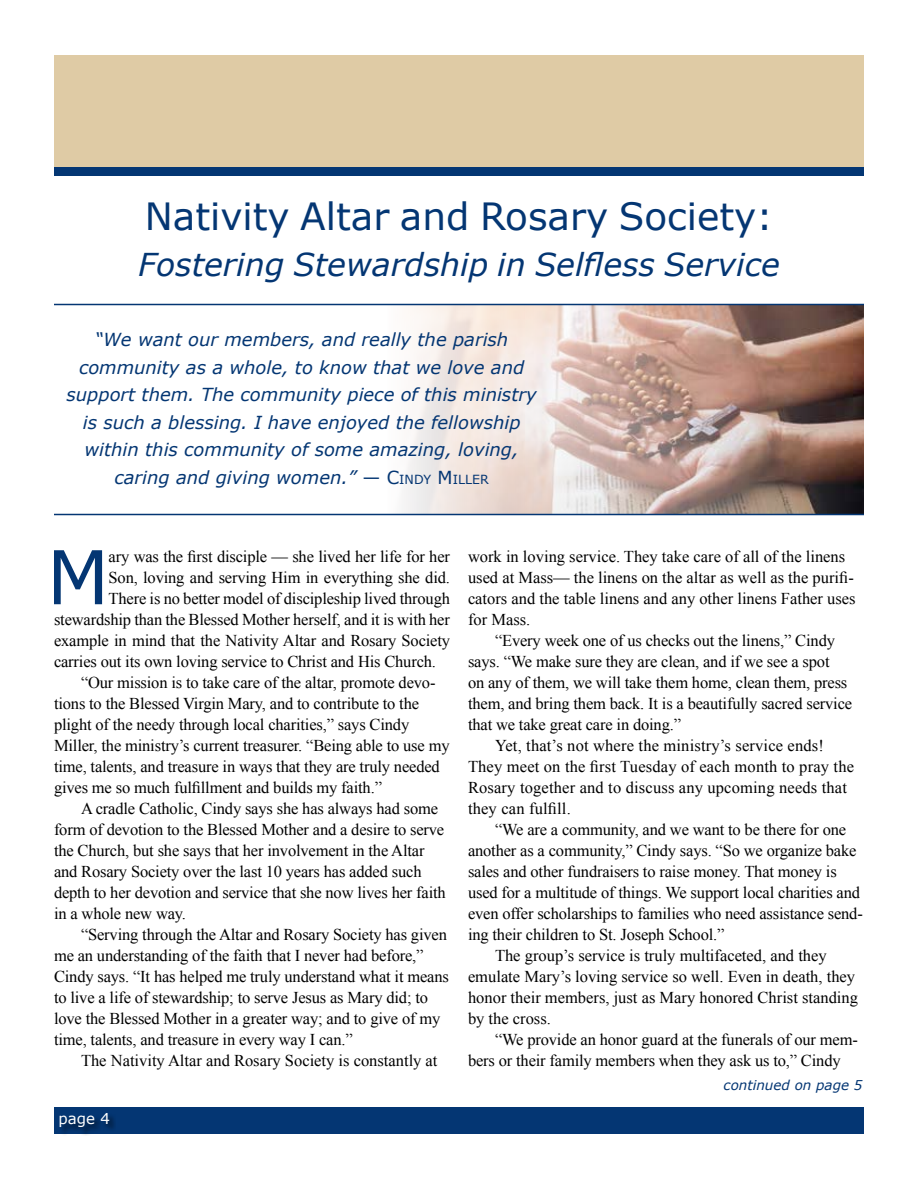
<style>
.page{position:relative;width:918px;height:1188px;background:#fff}
.page>*{position:absolute;margin:0;border:0;box-sizing:border-box;transform-origin:0 0}
.Single_Drop{font:74.25px "Verdana";color:#043673}
.t1{font:37.5px "Verdana";color:#043673}
.Subtitle{font:italic 31.5px "Verdana";color:#043673}
.Pull_Quote{font:italic 18px/27.6px "Verdana";color:#043673;text-align:center}
.p1{font:16.5px/21px "Times New Roman";letter-spacing:-.01em;color:#000}
.Single_Drop-2{font:16.5px "Times New Roman";letter-spacing:-.01em;color:#000}
.p1-2{font:16.5px/21px "Times New Roman";letter-spacing:.01em;color:#000}
.t2{font:15px "Verdana";color:#fff}
.t3{font:italic 13.5px "Verdana";color:#043673}
.s1{font-style:normal}
.s2{font-style:normal;font-size:12.6px}
</style>
<div class="page">
<div style="left:54px;top:1107px;width:810px;height:27px;background:#043673"></div>
<div style="left:54px;top:55px;width:810px;height:113px;background:#dfcba5"></div>
<div style="left:60px;top:1113px;width:58px;height:23px;background:#000;opacity:.65"></div>
<div style="left:54px;top:167px;width:810px;height:9px;background:#043673"></div>
<img style="left:387px;top:305px;width:477px;height:209px">
<hr style="left:54px;top:304px;width:810px;height:1px;background:#043673">
<hr style="left:54px;top:514px;width:810px;height:1px;background:#043673">
<p class="t1" style="left:145px;top:190px;width:630px">Nativity Altar and Rosary Society:</p>
<p class="Subtitle" style="left:138px;top:245px;width:643px">Fostering Stewardship in Selfless Service</p>
<p class="Pull_Quote" style="left:67px;top:326px;width:472px">“We want our members, and really the parish community as a whole, to know that we love and support them. The community piece of this ministry is such a blessing. I have enjoyed the fellowship within this community of some amazing, loving, caring and giving women.” <span class="s1">— C</span><span class="s2">INDY</span> <span class="s1">M</span><span class="s2">ILLER</span></p>
<p class="Single_Drop" style="left:47px;top:526px;width:64px">M</p>
<p class="Single_Drop-2" style="left:109px;top:546px;width:343px">ary was the first disciple — she lived her life for her</p>
<p class="Single_Drop-2" style="left:109px;top:567px;width:343px">Son, loving and serving Him in everything she did.</p>
<p class="Single_Drop-2" style="left:109px;top:588px;width:343px">There is no better model of discipleship lived through</p>
<p class="Single_Drop-2" style="left:54px;top:609px;width:397px">stewardship than the Blessed Mother herself, and it is with her</p>
<p class="Single_Drop-2" style="left:54px;top:630px;width:398px">example in mind that the Nativity Altar and Rosary Society</p>
<p class="Single_Drop-2" style="left:54px;top:651px;width:384px">carries out its own loving service to Christ and His Church.</p>
<p class="p1" style="left:54px;top:672px;width:397px;text-indent:27px">“Our mission is to take care of the altar, promote devo&shy;tions to the Blessed Virgin Mary, and to contribute to the plight of the needy through local charities,” says Cindy Miller, the ministry’s current treasurer. “Being able to use my time, talents, and treasure in ways that they are truly needed gives me so much fulfillment and builds my faith.”</p>
<p class="p1" style="left:54px;top:798px;width:393px;text-indent:27px">A cradle Catholic, Cindy says she has always had some form of devotion to the Blessed Mother and a desire to serve the Church, but she says that her involvement in the Altar and Rosary Society over the last 10 years has added such depth to her devotion and service that she now lives her faith in a whole new way.</p>
<p class="p1" style="left:54px;top:924px;width:396px;text-indent:27px">“Serving through the Altar and Rosary Society has given me an understanding of the faith that I never had before,” Cindy says. “It has helped me truly understand what it means to live a life of stewardship; to serve Jesus as Mary did; to love the Blessed Mother in a greater way; and to give of my time, talents, and treasure in every way I can.”</p>
<p class="p1" style="left:81px;top:1050px;width:358px">The Nativity Altar and Rosary Society is constantly at</p>
<p class="t2" style="left:58px;top:1108px;width:53px">page 4</p>
<p class="p1" style="left:468px;top:546px;width:389px">work in loving service. They take care of all of the linens used at Mass— the linens on the altar as well as the purifi&shy;cators and the table linens and any other linens Father uses for Mass.</p>
<p class="p1" style="left:468px;top:630px;width:386px;text-indent:27px">“Every week one of us checks out the linens,” Cindy says. “We make sure they are clean, and if we see a spot<br>on any of them, we will take them home, clean them, press them, and bring them back. It is a beautifully sacred service that we take great care in doing.”</p>
<p class="p1-2" style="left:468px;top:735px;width:388px;text-indent:27px">Yet, that’s not where the ministry’s service ends!<br>They meet on the first Tuesday of each month to pray the Rosary together and to discuss any upcoming needs that they can fulfill.</p>
<p class="p1" style="left:468px;top:819px;width:396px;text-indent:27px">“We are a community, and we want to be there for one another as a community,” Cindy says. “So we organize bake sales and other fundraisers to raise money. That money is used for a multitude of things. We support local charities and even offer scholarships to families who need assistance send&shy;ing their children to St. Joseph School.”</p>
<p class="p1" style="left:468px;top:945px;width:392px;text-indent:27px">The group’s service is truly multifaceted, and they emulate Mary’s loving service so well. Even in death, they honor their members, just as Mary honored Christ standing by the cross.</p>
<p class="p1" style="left:468px;top:1029px;width:391px;text-indent:27px">“We provide an honor guard at the funerals of our mem&shy;bers or their family members when they ask us to,” Cindy</p>
<p class="t3" style="left:724px;top:1077px;width:140px">continued on page 5</p>
</div>
